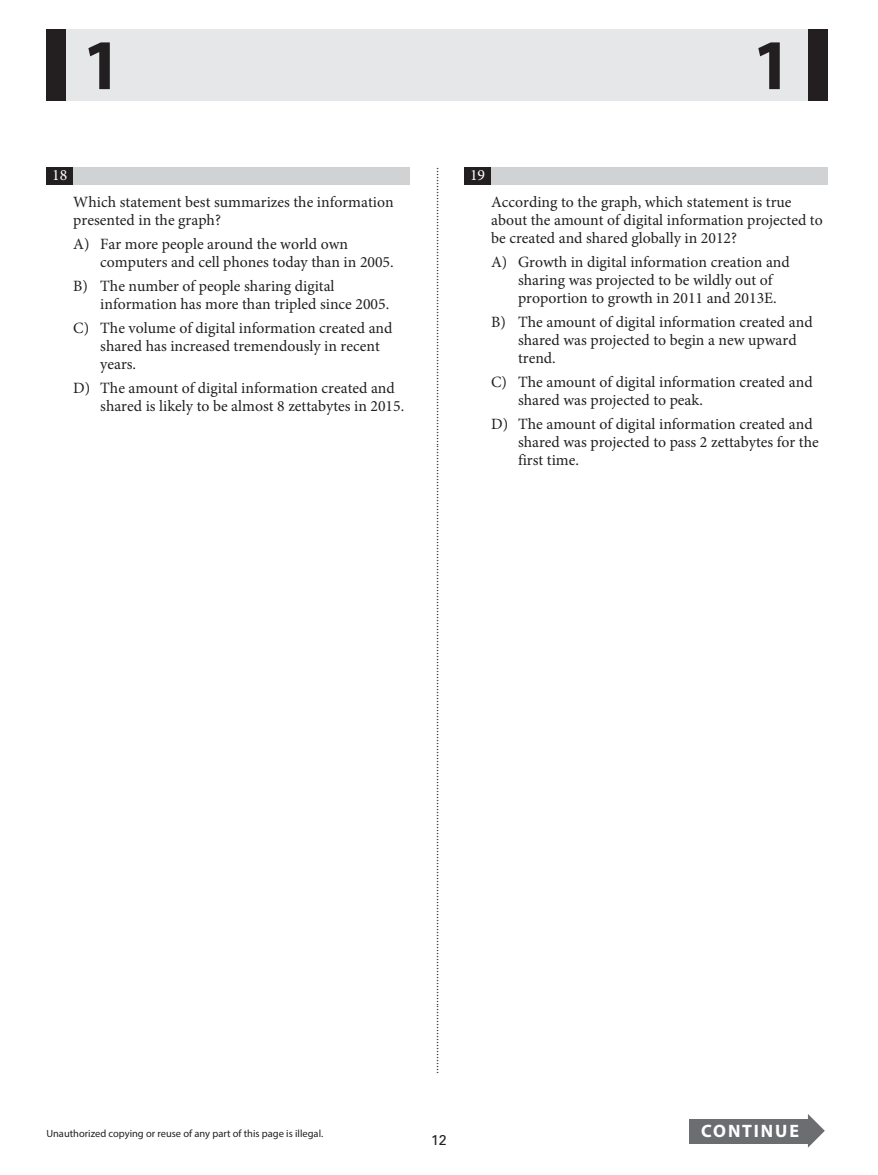
<style>
.page{position:relative;width:878px;height:1175px;background:#fff}
.page>*{position:absolute;margin:0;border:0;box-sizing:border-box;transform-origin:0 0}
.t1{font:700 71.85px "Myriad Pro";color:#231f20}
.t2{font:700 18px "Myriad Pro";letter-spacing:.105em;color:#fff}
.t3{font:15.75px/18px "Minion Pro";color:#231f20}
.t4{font:15.75px "Minion Pro";color:#fff}
.t5{font:14.25px "Univers LT Std";color:#231f20}
.t6{font:12px "Times";color:#231f20}
.t7{font:10.5px "Myriad Pro";color:#231f20}
</style>
<div class="page">
<div style="left:63px;top:29px;width:748px;height:72px;background:#e6e7e9"></div>
<div style="left:46px;top:29px;width:20px;height:72px;background:#231f20"></div>
<div style="left:808px;top:29px;width:20px;height:72px;background:#231f20"></div>
<div style="left:46px;top:167px;width:364px;height:18px;background:#d1d2d4"></div>
<div style="left:46px;top:167px;width:27px;height:18px;background:#231f20"></div>
<div style="left:464px;top:167px;width:364px;height:18px;background:#d1d2d4"></div>
<div style="left:464px;top:167px;width:27px;height:18px;background:#231f20"></div>
<div style="left:689px;top:1119px;width:121px;height:24px;background:#6c6d70"></div>
<svg style="left:807px;top:1114px;width:17px;height:33px"></svg>
<h1 class="t1" style="left:82px;top:38px;width:41px">1</h1>
<h1 class="t1" style="left:752px;top:38px;width:41px">1</h1>
<p class="t4" style="left:52px;top:165px;width:17px">18</p>
<p class="t3" style="left:73px;top:193px;width:322px">Which statement best summarizes the information presented in the graph?</p>
<p class="t3" style="left:100px;top:237px;width:295px;text-indent:-27px">A) Far more people around the world own computers and cell phones today than in 2005.</p>
<p class="t3" style="left:100px;top:278px;width:290px;text-indent:-27px">B) The number of people sharing digital information has more than tripled since 2005.</p>
<p class="t3" style="left:100px;top:320px;width:294px;text-indent:-27px">C) The volume of digital information created and shared has increased tremendously in recent years.</p>
<p class="t3" style="left:100px;top:380px;width:305px;text-indent:-27px">D) The amount of digital information created and shared is likely to be almost 8 zettabytes in 2015.</p>
<p class="t6" style="left:446px;top:167px;width:909px;rotate:90deg">...............................................................................................................................................................................................................................................................................................................</p>
<p class="t4" style="left:470px;top:165px;width:17px">19</p>
<p class="t3" style="left:491px;top:193px;width:333px">According to the graph, which statement is true about the amount of digital information projected to be created and shared globally in 2012?</p>
<p class="t3" style="left:518px;top:255px;width:273px;text-indent:-27px">A) Growth in digital information creation and sharing was projected to be wildly out of proportion to growth in 2011 and 2013E.</p>
<p class="t3" style="left:518px;top:314px;width:296px;text-indent:-27px">B) The amount of digital information created and shared was projected to begin a new upward trend.</p>
<p class="t3" style="left:518px;top:374px;width:296px;text-indent:-27px">C) The amount of digital information created and shared was projected to peak.</p>
<p class="t3" style="left:518px;top:416px;width:302px;text-indent:-27px">D) The amount of digital information created and shared was projected to pass 2 zettabytes for the first time.</p>
<p class="t7" style="left:46px;top:1129px;width:278px">Unauthorized copying or reuse of any part of this page is illegal.</p>
<p class="t5" style="left:431px;top:1131px;width:17px">12</p>
<p class="t2" style="left:701px;top:1124px;width:99px">CONTINUE</p>
</div>
